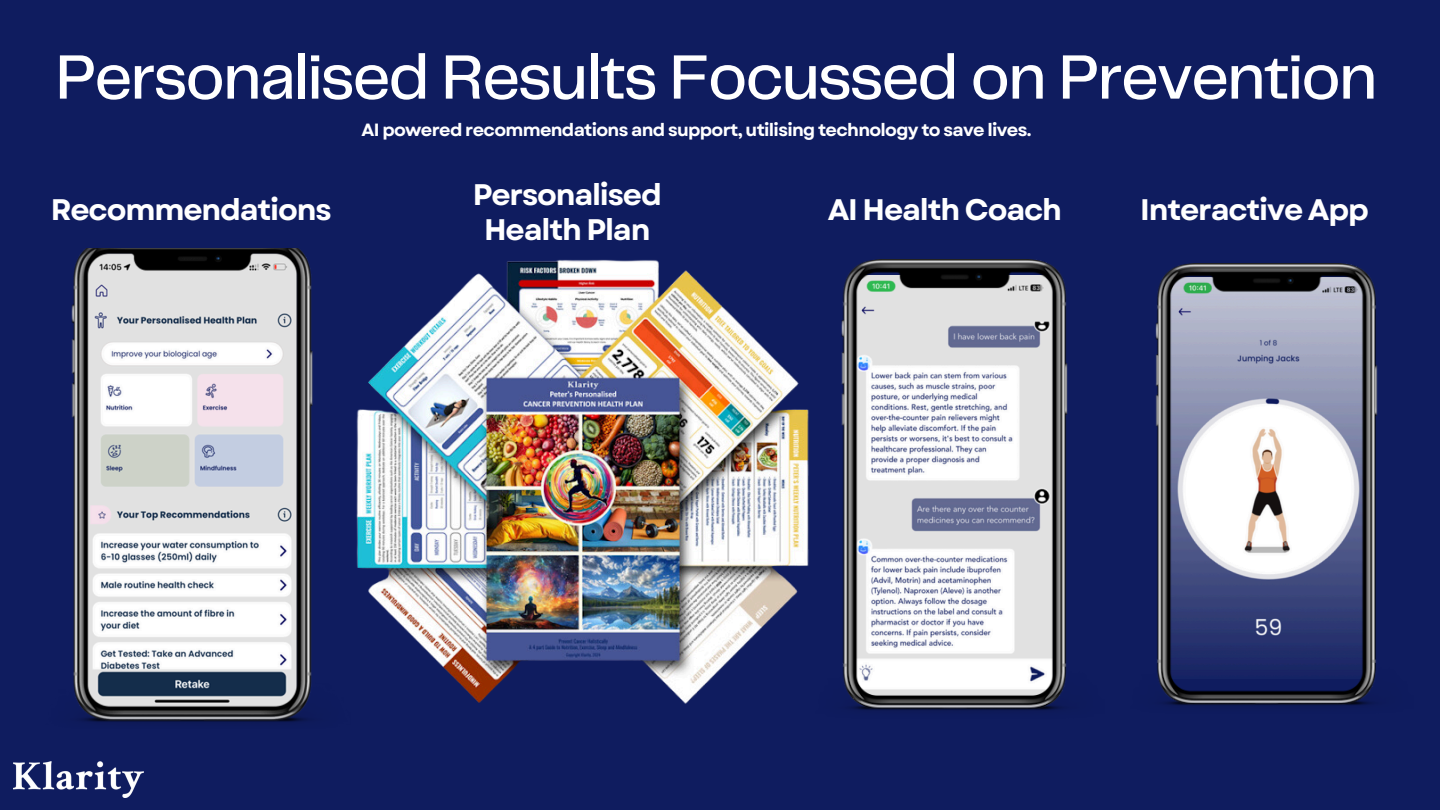
<style>
.page{position:relative;width:1440px;height:810px;background:#0f1c5f}
.page>*{position:absolute;margin:0;border:0;box-sizing:border-box;transform-origin:0 0}
.t1{font:500 65px "Telegraf";letter-spacing:-.03em;color:#fff}
.t2{font:700 29.7px/35.2px "Garet";letter-spacing:-.04em;color:#fff;text-align:center}
.t3{font:700 17.7px "Garet";letter-spacing:-.04em;color:#fff}
</style>
<div class="page">
<img style="left:71px;top:248px;width:242px;height:474px">
<img style="left:13px;top:762px;width:131px;height:36px">
<img style="left:841px;top:260px;width:227px;height:451px">
<img style="left:1155px;top:264px;width:223px;height:442px">
<img style="left:356px;top:260px;width:453px;height:444px">
<h1 class="t1" style="left:56px;top:49px;width:1323px">Personalised Results Focussed on Prevention</h1>
<p class="t3" style="left:362px;top:117px;width:671px">AI powered recommendations and support, utilising technology to save lives.</p>
<h2 class="t2" style="left:51px;top:192px;width:282px">Recommendations</h2>
<h2 class="t2" style="left:473px;top:177px;width:191px">Personalised<br>Health Plan</h2>
<h2 class="t2" style="left:828px;top:192px;width:236px">AI Health Coach</h2>
<p class="t2" style="left:1140px;top:192px;width:230px">Interactive App</p>
</div>
